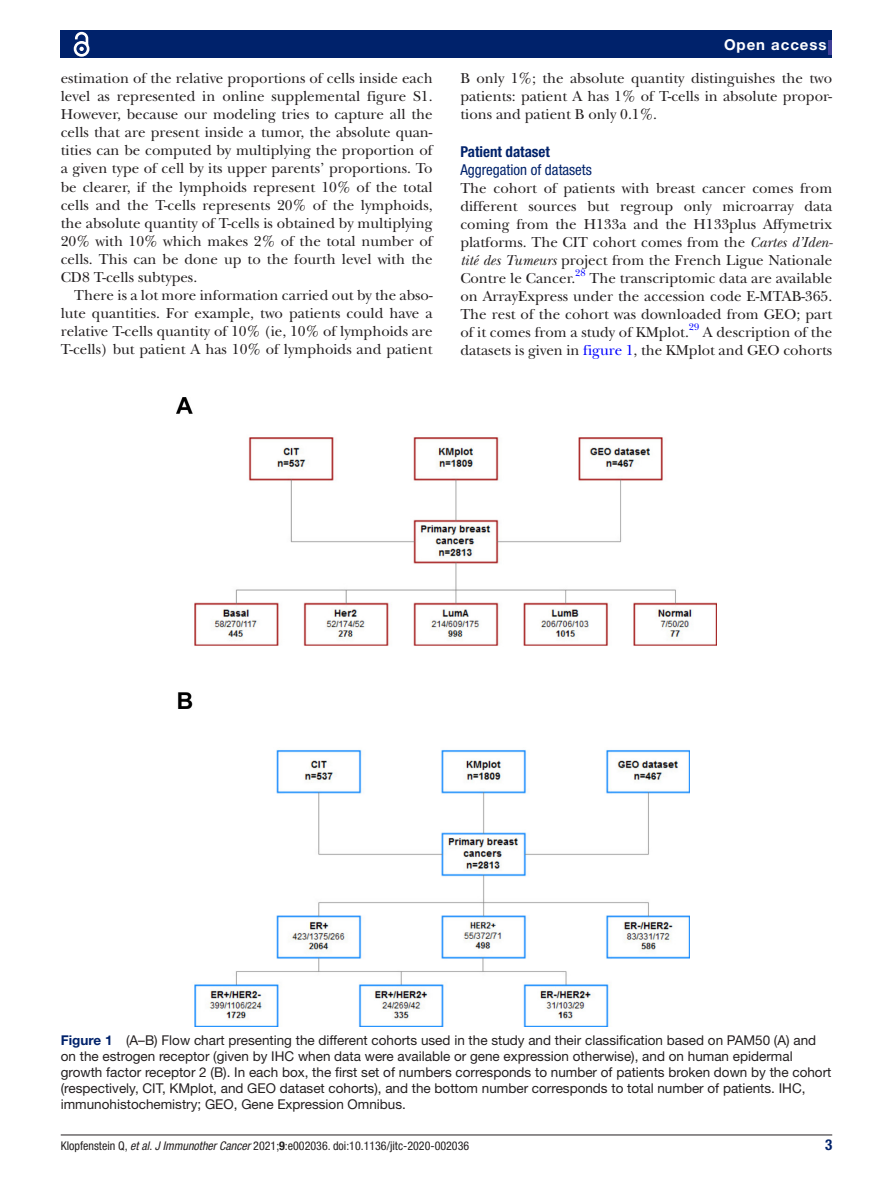
<style>
.page{position:relative;width:893px;height:1191px;background:#fff}
.page>*{position:absolute;margin:0;border:0;box-sizing:border-box;transform-origin:0 0}
.t1{font:15px/18.1px "New Baskerville";color:#231f20;text-align:justify}
.t2{font:condensed 15px "Helvetica Neue LT Std";color:#00226b}
.t3{font:700 condensed 15px "Helvetica Neue LT Std";color:#00226b}
.t4{font:700 15px "Helvetica Neue LT Std";letter-spacing:.065em;color:#fff}
.t5{font:13.5px/16.2px "Helvetica Neue LT Std";color:#231f20}
.t6{font:condensed 12px "Helvetica Neue LT Std";color:#231f20}
.t7{font:9.9px "New Baskerville";color:#00f}
.s1{font-style:italic}
.s2{color:#00f}
.s3{font-weight:700;color:#00226b}
.s4{font-weight:700}
</style>
<div class="page">
<hr style="left:61px;top:1134px;width:771px;height:1px;background:#231f20">
<div style="left:61px;top:31px;width:771px;height:27px;background:#00226b"></div>
<hr style="left:828px;top:40px;width:4px;height:15px;background:#414099">
<svg style="left:73px;top:31px;width:17px;height:26px"></svg>
<img style="left:176px;top:398px;width:540px;height:628px">
<p class="t1" style="left:61px;top:69px;width:373px">estimation of the relative proportions of cells inside each level as represented in online supplemental figure S1.<br>However, because our modeling tries to capture all the cells that are present inside a tumor, the absolute quan&shy;tities can be computed by multiplying the proportion of a given type of cell by its upper parents’ proportions. To be clearer, if the lymphoids represent 10% of the total cells and the T-cells represents 20% of the lymphoids, the absolute quantity of T-cells is obtained by multiplying 20% with 10% which makes 2% of the total number of cells. This can be done up to the fourth level with the CD8 T-cells subtypes.</p>
<p class="t1" style="left:61px;top:286px;width:373px;text-indent:14px">There is a lot more information carried out by the abso&shy;lute quantities. For example, two patients could have a relative T-cells quantity of 10% (ie, 10% of lymphoids are T-cells) but patient A has 10% of lymphoids and patient</p>
<p class="t4" style="left:724px;top:35px;width:104px">Open access</p>
<p class="t1" style="left:460px;top:69px;width:373px">B only 1%; the absolute quantity distinguishes the two patients: patient A has 1% of T-cells in absolute propor&shy;tions and patient B only 0.1%.</p>
<p class="t3" style="left:460px;top:142px;width:91px">Patient dataset</p>
<p class="t2" style="left:460px;top:161px;width:133px">Aggregation of datasets</p>
<p class="t1" style="left:460px;top:179px;width:374px">The cohort of patients with breast cancer comes from different sources but regroup only microarray data coming from the H133a and the H133plus Affymetrix platforms. The CIT cohort comes from the <span class="s1">Cartes d’Iden&shy;tité des Tumeurs</span> project from the French Ligue Nationale Contre le Cancer.<sup>28</sup> The transcriptomic data are available on ArrayExpress under the accession code E-MTAB-365.<br>The rest of the cohort was downloaded from GEO; part of it comes from a study of KMplot.</p>
<p class="t7" style="left:689px;top:321px;width:12px">29</p>
<p class="t1" style="left:460px;top:323px;width:373px;text-align:right">A description of the<br>datasets is given in <span class="s2">figure 1</span>, the KMplot and GEO cohorts</p>
<p class="t5" style="left:61px;top:1031px;width:772px"><span class="s3">Figure 1</span> (A–B) Flow chart presenting the different cohorts used in the study and their classification based on PAM50 (A) and on the estrogen receptor (given by IHC when data were available or gene expression otherwise), and on human epidermal growth factor receptor 2 (B). In each box, the first set of numbers corresponds to number of patients broken down by the cohort (respectively, CIT, KMplot, and GEO dataset cohorts), and the bottom number corresponds to total number of patients. IHC, immunohistochemistry; GEO, Gene Expression Omnibus.</p>
<p class="t6" style="left:61px;top:1138px;width:410px">Klopfenstein Q, <span class="s1">et al</span>. <span class="s1">J Immunother Cancer</span> 2021;<span class="s4">9</span>:e002036. doi:10.1136/jitc-2020-002036</p>
<p class="t3" style="left:825px;top:1135px;width:9px">3</p>
</div>
